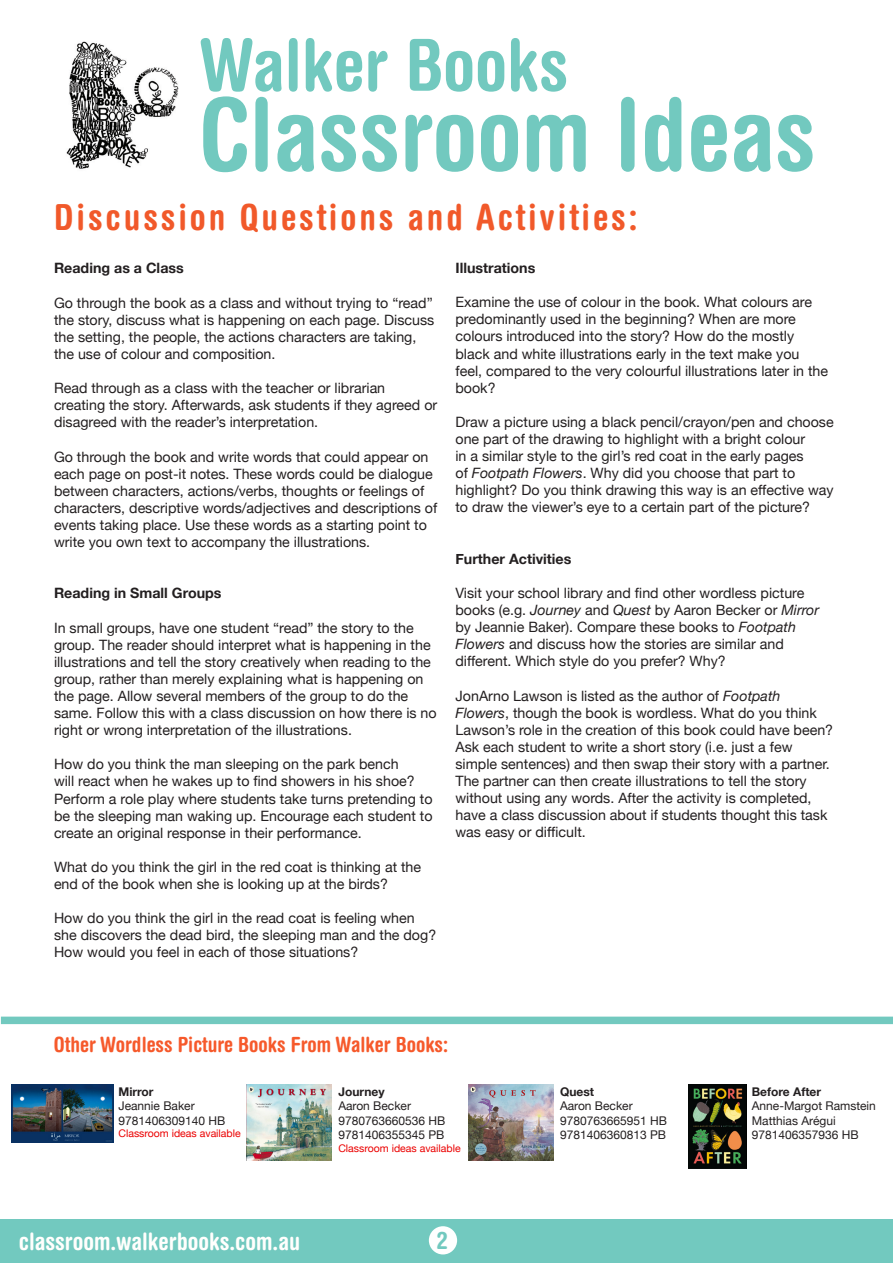
<style>
.page{position:relative;width:893px;height:1263px;background:#fff}
.page>*{position:absolute;margin:0;border:0;box-sizing:border-box;transform-origin:0 0}
.t1{font:700 condensed 100.5px "Helvetica Rounded";color:#72c9bf}
.t2{font:700 condensed 72px "Helvetica Rounded";color:#72c9bf}
.t3{font:700 condensed 36px "Helvetica Rounded";letter-spacing:.08em;color:#f1592a}
.t4{font:700 condensed 24px "Helvetica Rounded";color:#fffffd}
.t5{font:700 condensed 24px "Helvetica Rounded";color:#72c9bf}
.t6{font:700 condensed 21px "Helvetica Rounded";color:#f6592b}
.t7{font:14.25px/17.1px "Helvetica Neue";color:#231f20}
.t8{font:700 14.25px "Helvetica Neue";color:#231f20}
.t9{font:12px "Helvetica Neue";color:#231f20}
.t10{font:700 12px "Helvetica Neue";color:#231f20}
.t11{font:10.5px "Helvetica Neue";color:#eb0000}
.s1{font-style:italic}
</style>
<div class="page">
<div style="left:0;top:1219px;width:893px;height:44px;background:#72c9bf"></div>
<img style="left:66px;top:41px;width:113px;height:128px">
<div style="left:429px;top:1226px;width:28px;height:28px;background:#fff;border-radius:50%"></div>
<img style="left:468px;top:1084px;width:86px;height:76px">
<div style="left:1px;top:1016px;width:892px;height:8px;background:#72c9bf"></div>
<img style="left:688px;top:1084px;width:58px;height:84px">
<img style="left:246px;top:1084px;width:86px;height:76px">
<img style="left:12px;top:1084px;width:101px;height:58px">
<h2 class="t2" style="left:199px;top:21px;width:371px">Walker Books</h2>
<h1 class="t1" style="left:199px;top:74px;width:618px">Classroom Ideas</h1>
<p class="t3" style="left:54px;top:195px;width:585px">Discussion Questions and Activities:</p>
<p class="t8" style="left:54px;top:257px;width:131px">Reading as a Class</p>
<p class="t7" style="left:54px;top:295px;width:382px">Go through the book as a class and without trying to “read” the story, discuss what is happening on each page. Discuss the setting, the people, the actions characters are taking, the use of colour and composition.</p>
<p class="t7" style="left:54px;top:380px;width:385px">Read through as a class with the teacher or librarian creating the story. Afterwards, ask students if they agreed or disagreed with the reader’s interpretation.</p>
<p class="t7" style="left:54px;top:449px;width:385px">Go through the book and write words that could appear on each page on post-it notes. These words could be dialogue between characters, actions/verbs, thoughts or feelings of characters, descriptive words/adjectives and descriptions of events taking place. Use these words as a starting point to write you own text to accompany the illustrations.</p>
<p class="t8" style="left:54px;top:582px;width:169px">Reading in Small Groups</p>
<p class="t7" style="left:54px;top:620px;width:384px">In small groups, have one student “read” the story to the group. The reader should interpret what is happening in the illustrations and tell the story creatively when reading to the group, rather than merely explaining what is happening on the page. Allow several members of the group to do the same. Follow this with a class discussion on how there is no right or wrong interpretation of the illustrations.</p>
<p class="t7" style="left:54px;top:756px;width:380px">How do you think the man sleeping on the park bench<br>will react when he wakes up to find showers in his shoe?<br>Perform a role play where students take turns pretending to be the sleeping man waking up. Encourage each student to create an original response in their performance.</p>
<p class="t7" style="left:54px;top:859px;width:369px">What do you think the girl in the red coat is thinking at the end of the book when she is looking up at the birds?</p>
<p class="t7" style="left:54px;top:910px;width:384px">How do you think the girl in the read coat is feeling when she discovers the dead bird, the sleeping man and the dog?<br>How would you feel in each of those situations?</p>
<p class="t8" style="left:455px;top:257px;width:81px">Illustrations</p>
<p class="t7" style="left:455px;top:294px;width:374px">Examine the use of colour in the book. What colours are predominantly used in the beginning? When are more colours introduced into the story? How do the mostly black and white illustrations early in the text make you feel, compared to the very colourful illustrations later in the book?</p>
<p class="t7" style="left:455px;top:414px;width:380px">Draw a picture using a black pencil/crayon/pen and choose one part of the drawing to highlight with a bright colour<br>in a similar style to the girl’s red coat in the early pages<br>of <span class="s1">Footpath Flowers</span>. Why did you choose that part to highlight? Do you think drawing this way is an effective way to draw the viewer’s eye to a certain part of the picture?</p>
<p class="t8" style="left:455px;top:547px;width:117px">Further Activities</p>
<p class="t7" style="left:455px;top:585px;width:365px">Visit your school library and find other wordless picture books (e.g. <span class="s1">Journey</span> and <span class="s1">Quest</span> by Aaron Becker or <span class="s1">Mirror </span>by Jeannie Baker). Compare these books to <span class="s1">Footpath Flowers</span> and discuss how the stories are similar and different. Which style do you prefer? Why?</p>
<p class="t7" style="left:455px;top:688px;width:379px">JonArno Lawson is listed as the author of <span class="s1">Footpath Flowers</span>, though the book is wordless. What do you think Lawson’s role in the creation of this book could have been?<br>Ask each student to write a short story (i.e. just a few simple sentences) and then swap their story with a partner.<br>The partner can then create illustrations to tell the story without using any words. After the activity is completed, have a class discussion about if students thought this task was easy or difficult.</p>
<p class="t6" style="left:54px;top:1032px;width:396px">Other Wordless Picture Books From Walker Books:</p>
<p class="t10" style="left:338px;top:1082px;width:48px">Journey</p>
<p class="t9" style="left:338px;top:1097px;width:74px">Aaron Becker</p>
<p class="t9" style="left:338px;top:1112px;width:108px">9780763660536 HB</p>
<p class="t9" style="left:338px;top:1126px;width:108px">9781406355345 PB</p>
<p class="t11" style="left:338px;top:1140px;width:124px">Classroom ideas available</p>
<p class="t10" style="left:118px;top:1082px;width:37px">Mirror</p>
<p class="t9" style="left:118px;top:1097px;width:78px">Jeannie Baker</p>
<p class="t9" style="left:118px;top:1112px;width:108px">9781406309140 HB</p>
<p class="t11" style="left:118px;top:1126px;width:124px">Classroom ideas available</p>
<h3 class="t4" style="left:19px;top:1226px;width:283px">classroom.walkerbooks.com.au</h3>
<p class="t5" style="left:437px;top:1225px;width:13px">2</p>
<p class="t10" style="left:560px;top:1082px;width:36px">Quest</p>
<p class="t9" style="left:560px;top:1097px;width:74px">Aaron Becker</p>
<p class="t9" style="left:560px;top:1112px;width:108px">9780763665951 HB</p>
<p class="t9" style="left:560px;top:1126px;width:108px">9781406360813 PB</p>
<p class="t10" style="left:752px;top:1082px;width:71px">Before After</p>
<p class="t9" style="left:752px;top:1097px;width:126px">Anne-Margot Ramstein</p>
<p class="t9" style="left:752px;top:1112px;width:86px">Matthias Arégui</p>
<p class="t9" style="left:752px;top:1126px;width:108px">9781406357936 HB</p>
</div>
